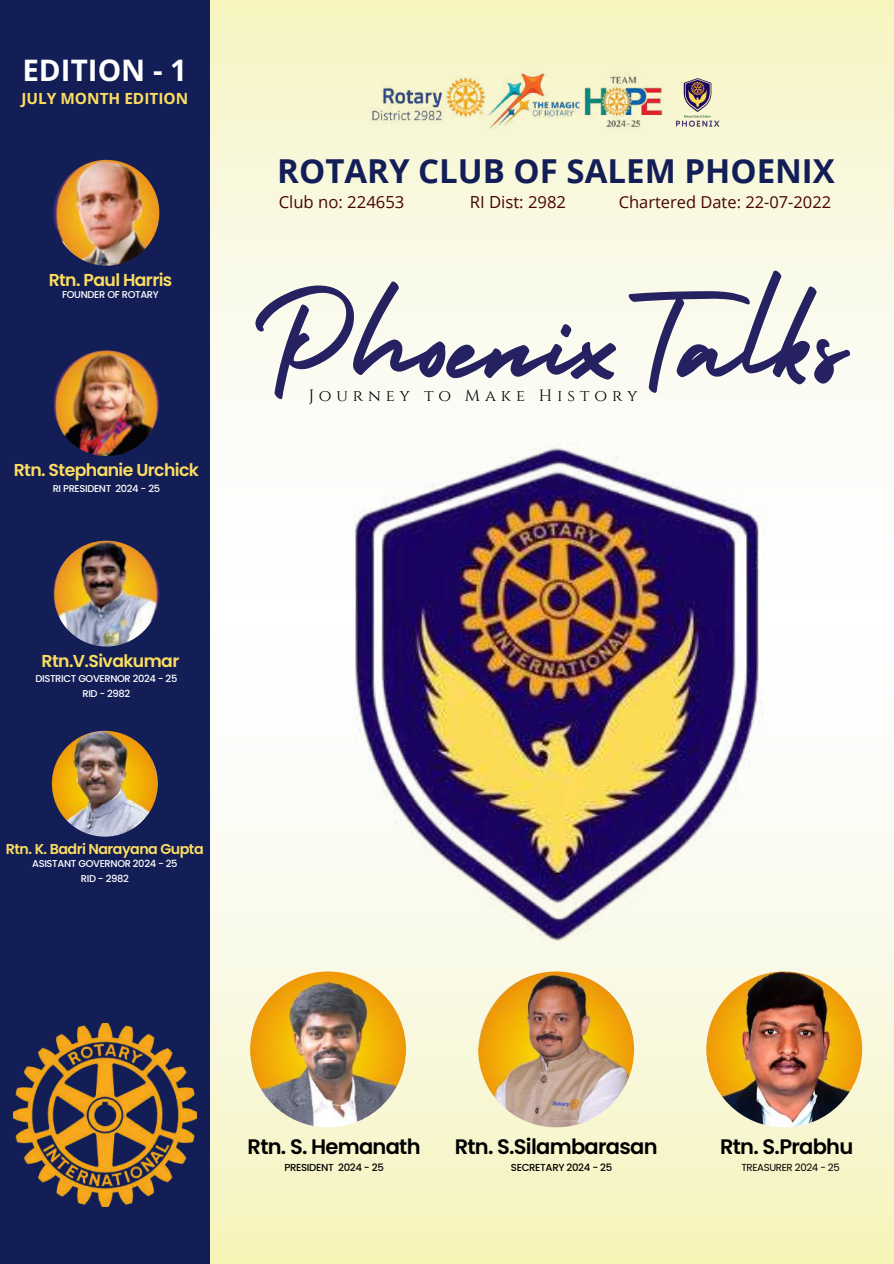
<style>
.page{position:relative;width:894px;height:1264px;background:#fff}
.page>*{position:absolute;margin:0;border:0;box-sizing:border-box;transform-origin:0 0}
.t1{font:147.6px "Holiday";color:#262262}
.t2{font:700 33px "Open Sans";color:#131e56}
.t3{font:700 29.55px "Open Sans";color:#fff}
.t4{font:600 21px "Poppins";letter-spacing:-.035em;color:#000}
.t5{font:600 17.25px "Poppins";letter-spacing:-.035em;color:#fcdd60}
.t6{font:16.65px "Open Sans";color:#480404}
.t7{font:16.5px "Open Sans";color:#480404}
.t8{font:16.5px "Cinzel";letter-spacing:.295em;color:#000}
.t9{font:700 15.45px "Open Sans";color:#fcdd60}
.t10{font:600 14.25px "Poppins";letter-spacing:-.035em;color:#fcdd60}
.t11{font:500 10.2px "Poppins";letter-spacing:-.035em;color:#000}
.t12{font:10.2px "Poppins";letter-spacing:-.035em;color:#000}
.t13{font:500 9.9px/14.9px "Poppins";letter-spacing:-.035em;color:#fff;text-align:center}
</style>
<div class="page">
<div style="left:0;top:631px;width:893px;height:632px;background:linear-gradient(to bottom,#feffff,#f6f4c0)"></div>
<div style="left:0;top:0;width:893px;height:597px;background:linear-gradient(to bottom,#f6f5c6,#feffff)"></div>
<div style="left:0;top:0;width:209px;height:1263px;background:#131e56"></div>
<img style="left:338px;top:434px;width:436px;height:522px">
<img style="left:13px;top:1023px;width:184px;height:183px">
<img style="left:364px;top:68px;width:300px;height:72px">
<img style="left:670px;top:77px;width:54px;height:51px">
<img style="left:250px;top:971px;width:156px;height:156px;border-radius:50%">
<img style="left:478px;top:971px;width:156px;height:156px;border-radius:50%">
<img style="left:706px;top:971px;width:155px;height:156px;border-radius:50%">
<img style="left:53px;top:160px;width:106px;height:106px;border-radius:50%">
<img style="left:53px;top:350px;width:106px;height:106px;border-radius:50%">
<img style="left:53px;top:540px;width:106px;height:106px;border-radius:50%">
<img style="left:52px;top:730px;width:106px;height:106px;border-radius:50%">
<h3 class="t3" style="left:22px;top:50px;width:166px">EDITION - 1</h3>
<h3 class="t9" style="left:21px;top:88px;width:168px">JULY MONTH EDITION</h3>
<h3 class="t5" style="left:49px;top:267px;width:125px">Rtn. Paul Harris</h3>
<p class="t13" style="left:62px;top:287px;width:98px">FOUNDER OF ROTARY</p>
<h3 class="t5" style="left:14px;top:458px;width:186px">Rtn. Stephanie Urchick</h3>
<p class="t13" style="left:53px;top:481px;width:109px">RI PRESIDENT 2024 - 25</p>
<h2 class="t2" style="left:277px;top:148px;width:559px">ROTARY CLUB OF SALEM PHOENIX</h2>
<h3 class="t6" style="left:278px;top:190px;width:127px">Club no: 224653</h3>
<h3 class="t6" style="left:469px;top:190px;width:98px">RI Dist: 2982</h3>
<h3 class="t7" style="left:618px;top:191px;width:214px">Chartered Date: 22-07-2022</h3>
<h1 class="t1" style="left:251px;top:229px;width:597px">PhoenixTalks</h1>
<h3 class="t8" style="left:308px;top:385px;width:330px">Journey to Make History</h3>
<h3 class="t5" style="left:42px;top:648px;width:139px">Rtn.V.Sivakumar</h3>
<p class="t13" style="left:35px;top:671px;width:143px">DISTRICT GOVERNOR 2024 - 25<br>RID - 2982</p>
<h3 class="t10" style="left:6px;top:839px;width:199px">Rtn. K. Badri Narayana Gupta</h3>
<p class="t13" style="left:32px;top:856px;width:147px">ASISTANT GOVERNOR 2024 - 25<br>RID - 2982</p>
<h3 class="t4" style="left:247px;top:1131px;width:174px">Rtn. S. Hemanath</h3>
<p class="t11" style="left:284px;top:1159px;width:101px">PRESIDENT 2024 - 25</p>
<h3 class="t4" style="left:454px;top:1131px;width:204px">Rtn. S.Silambarasan</h3>
<p class="t11" style="left:510px;top:1159px;width:103px">SECRETARY 2024 - 25</p>
<h3 class="t4" style="left:720px;top:1131px;width:135px">Rtn. S.Prabhu</h3>
<p class="t12" style="left:741px;top:1159px;width:100px">TREASURER 2024 - 25</p>
</div>
